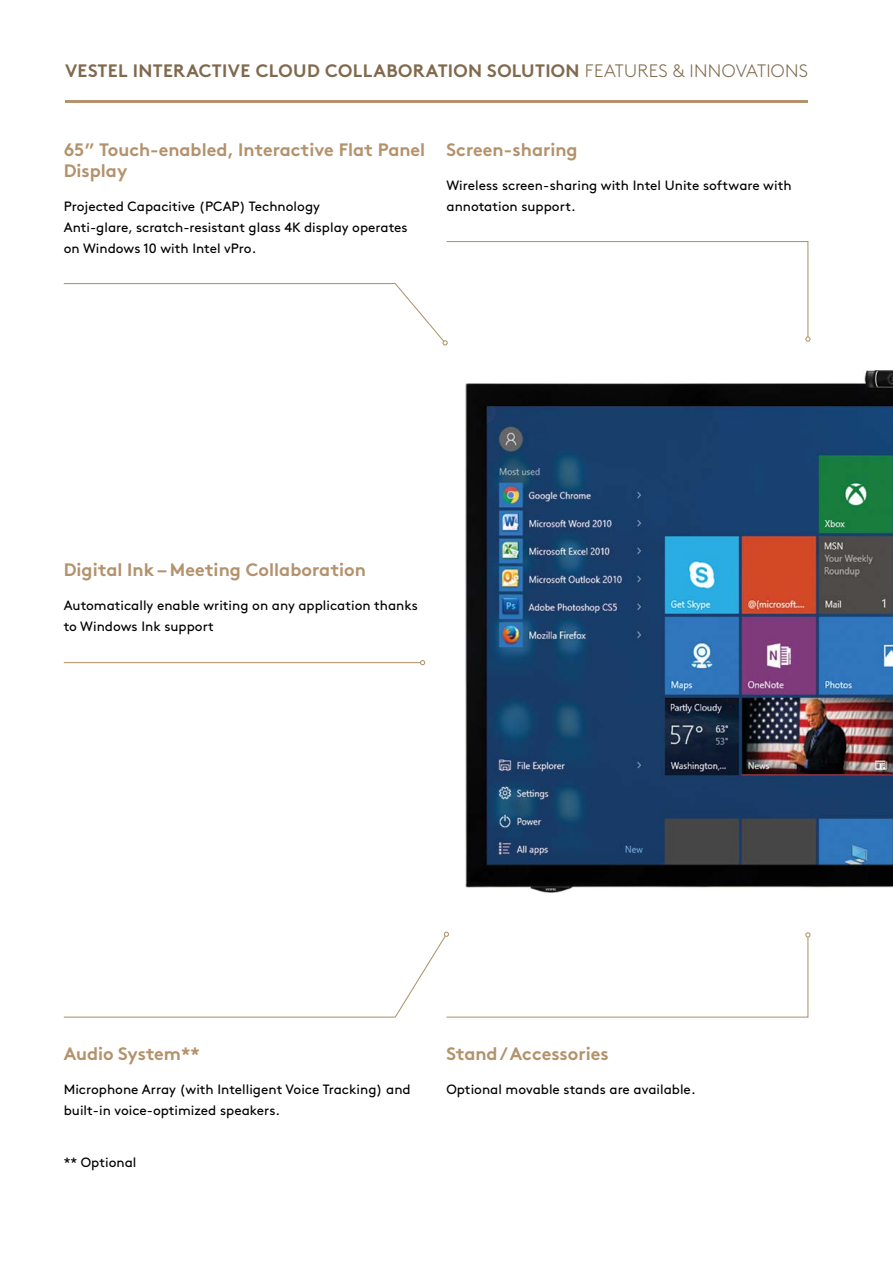
<style>
.page{position:relative;width:893px;height:1263px;background:#fff}
.page>*{position:absolute;margin:0;border:0;box-sizing:border-box;transform-origin:0 0}
.t1{font:700 18px/21px "Brown";color:#b3926c}
.t2{font:700 18px "Brown";letter-spacing:.015em;color:#80694c}
.t3{font:13.5px/21px "Brown";color:#000}
.s1{font-weight:300}
</style>
<div class="page">
<img style="left:466px;top:371px;width:427px;height:521px">
<hr style="left:64px;top:662px;width:356px;height:1px;background:#b3926c">
<svg style="left:420px;top:660px;width:5px;height:5px"></svg>
<svg style="left:63px;top:241px;width:747px;height:104px"></svg>
<svg style="left:63px;top:932px;width:747px;height:86px"></svg>
<hr style="left:65px;top:100px;width:743px;height:3px;background:#b3926c">
<h1 class="t2" style="left:65px;top:56px;width:744px">VESTEL INTERACTIVE CLOUD COLLABORATION SOLUTION <span class="s1">FEATURES &amp; INNOVATIONS</span></h1>
<h1 class="t1" style="left:64px;top:138px;width:363px">65” Touch-enabled, Interactive Flat Panel<br>Display</h1>
<p class="t3" style="left:64px;top:195px;width:345px">Projected Capacitive (PCAP) Technology<br>Anti-glare, scratch-resistant glass 4K display operates on Windows 10 with Intel vPro.</p>
<h1 class="t1" style="left:446px;top:138px;width:133px">Screen-sharing</h1>
<p class="t3" style="left:446px;top:174px;width:347px">Wireless screen-sharing with Intel Unite software with annotation support.</p>
<h1 class="t1" style="left:64px;top:558px;width:304px">Digital Ink – Meeting Collaboration</h1>
<p class="t3" style="left:64px;top:594px;width:356px">Automatically enable writing on any application thanks to Windows Ink support</p>
<h1 class="t1" style="left:64px;top:1041px;width:137px">Audio System**</h1>
<p class="t3" style="left:64px;top:1077px;width:348px">Microphone Array (with Intelligent Voice Tracking) and built-in voice-optimized speakers.</p>
<p class="t3" style="left:64px;top:1151px;width:74px">** Optional</p>
<h1 class="t1" style="left:446px;top:1041px;width:164px">Stand / Accessories</h1>
<p class="t3" style="left:446px;top:1077px;width:251px">Optional movable stands are available.</p>
</div>
